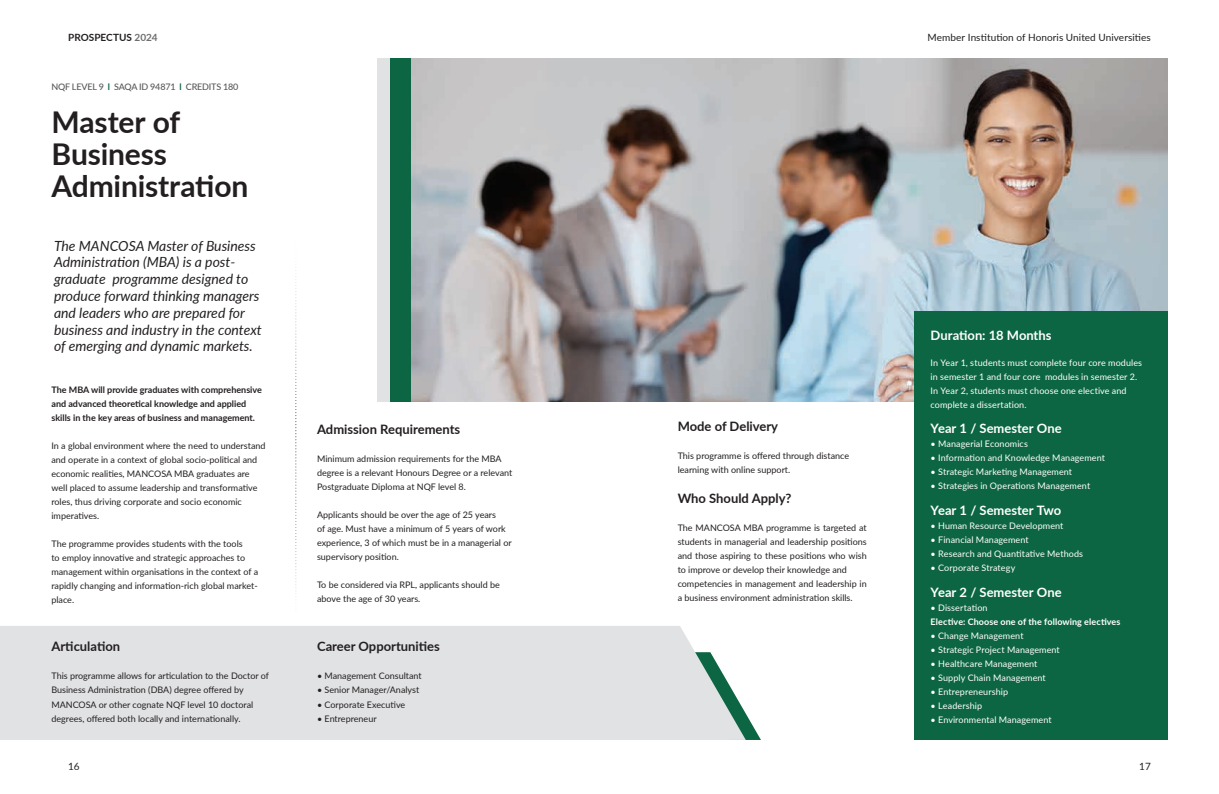
<style>
.page{position:relative;width:1219px;height:794px;background:#fff}
.page>*{position:absolute;margin:0;border:0;box-sizing:border-box;transform-origin:0 0}
.t1{font:700 30px/32px "Lato";letter-spacing:-.005em;color:#231f20}
.t2{font:italic 14px/16.8px "Lato";color:#231f20}
.t3{font:700 13px "Lato";color:#231f20}
.t4{font:700 13px "Lato";color:#fff}
.t5{font:10px "Lato";letter-spacing:.005em;color:#231f20}
.t6{font:700 10px "Lato";color:#231f20}
.t7{font:9px/14px "Lato";color:#231f20}
.t8{font:9px/14px "Lato";letter-spacing:.01em;color:#fff}
.t9{font:700 9px/14px "Lato";color:#231f20}
.t10{font:700 9px "Lato";letter-spacing:.01em;color:#fff}
.t11{font:500 9px "Lato";letter-spacing:-.02em;color:#57585a}
.s1{color:#6d6e71}
.s2{font-weight:700;color:#0d6643}
</style>
<div class="page">
<img style="left:411px;top:58px;width:757px;height:343px">
<div style="left:390px;top:58px;width:21px;height:343px;background:#0d6643"></div>
<div style="left:378px;top:58px;width:12px;height:343px;background:#e1e2e4"></div>
<svg style="left:746px;top:714px;width:15px;height:26px"></svg>
<div style="left:0;top:626px;width:746px;height:114px;background:#e1e2e4"></div>
<div style="left:914px;top:312px;width:254px;height:428px;background:#0d6643"></div>
<svg style="left:295px;top:270px;width:2px;height:324px"></svg>
<p class="t6" style="left:68px;top:32px;width:91px">PROSPECTUS <span class="s1">2024</span></p>
<p class="t5" style="left:928px;top:30px;width:225px">Member Institution of Honoris United Universities</p>
<p class="t11" style="left:51px;top:83px;width:189px">NQF LEVEL 9 <span class="s2">l</span> SAQA ID 94871 <span class="s2">l</span> CREDITS 180</p>
<h1 class="t1" style="left:51px;top:108px;width:198px">Master of<br>Business<br>Administration</h1>
<h2 class="t2" style="left:54px;top:238px;width:209px">The MANCOSA Master of Business Administration (MBA) is a post&shy;graduate programme designed to produce forward thinking managers and leaders who are prepared for business and industry in the context of emerging and dynamic markets.</h2>
<p class="t9" style="left:51px;top:383px;width:212px">The MBA will provide graduates with comprehensive and advanced theoretical knowledge and applied skills in the key areas of business and management.</p>
<p class="t7" style="left:51px;top:438px;width:216px">In a global environment where the need to understand and operate in a context of global socio-political and economic realities, MANCOSA MBA graduates are well placed to assume leadership and transformative roles, thus driving corporate and socio economic imperatives.</p>
<p class="t7" style="left:51px;top:536px;width:208px">The programme provides students with the tools<br>to employ innovative and strategic approaches to management within organisations in the context of a rapidly changing and information-rich global market&shy;place.</p>
<h3 class="t3" style="left:51px;top:637px;width:70px">Articulation</h3>
<p class="t7" style="left:51px;top:669px;width:219px">This programme allows for articulation to the Doctor of Business Administration (DBA) degree offered by MANCOSA or other cognate NQF level 10 doctoral degrees, offered both locally and internationally.</p>
<h3 class="t3" style="left:317px;top:424px;width:145px">Admission Requirements</h3>
<p class="t7" style="left:317px;top:451px;width:197px">Minimum admission requirements for the MBA degree is a relevant Honours Degree or a relevant<br>Postgraduate Diploma at NQF level 8.</p>
<p class="t7" style="left:317px;top:507px;width:196px">Applicants should be over the age of 25 years<br>of age. Must have a minimum of 5 years of work experience, 3 of which must be in a managerial or supervisory position.</p>
<p class="t7" style="left:317px;top:577px;width:184px">To be considered via RPL, applicants should be above the age of 30 years.</p>
<h3 class="t3" style="left:317px;top:637px;width:124px">Career Opportunities</h3>
<p class="t7" style="left:317px;top:669px;width:106px">• Management Consultant</p>
<p class="t7" style="left:317px;top:684px;width:104px">• Senior Manager/Analyst</p>
<p class="t7" style="left:317px;top:697px;width:90px">• Corporate Executive</p>
<p class="t7" style="left:317px;top:711px;width:61px">• Entrepreneur</p>
<h3 class="t3" style="left:678px;top:421px;width:102px">Mode of Delivery</h3>
<p class="t7" style="left:678px;top:448px;width:173px">This programme is offered through distance learning with online support.</p>
<h3 class="t3" style="left:678px;top:493px;width:115px">Who Should Apply?</h3>
<p class="t7" style="left:678px;top:520px;width:191px">The MANCOSA MBA programme is targeted at students in managerial and leadership positions and those aspiring to these positions who wish to improve or develop their knowledge and competencies in management and leadership in a business environment administration skills.</p>
<h3 class="t4" style="left:931px;top:325px;width:122px">Duration: 18 Months</h3>
<p class="t8" style="left:931px;top:355px;width:213px">In Year 1, students must complete four core modules in semester 1 and four core modules in semester 2.<br>In Year 2, students must choose one elective and complete a dissertation.</p>
<h3 class="t4" style="left:931px;top:423px;width:133px">Year 1 / Semester One</h3>
<p class="t8" style="left:931px;top:437px;width:99px">• Managerial Economics</p>
<p class="t8" style="left:931px;top:451px;width:176px">• Information and Knowledge Management</p>
<p class="t8" style="left:931px;top:465px;width:143px">• Strategic Marketing Management</p>
<p class="t8" style="left:931px;top:479px;width:161px">• Strategies in Operations Management</p>
<h3 class="t4" style="left:931px;top:505px;width:132px">Year 1 / Semester Two</h3>
<p class="t8" style="left:931px;top:518px;width:134px">• Human Resource Development</p>
<p class="t8" style="left:931px;top:532px;width:100px">• Financial Management</p>
<p class="t8" style="left:931px;top:546px;width:154px">• Research and Quantitative Methods</p>
<p class="t8" style="left:931px;top:561px;width:86px">• Corporate Strategy</p>
<h3 class="t4" style="left:931px;top:587px;width:133px">Year 2 / Semester One</h3>
<p class="t8" style="left:931px;top:600px;width:58px">• Dissertation</p>
<p class="t10" style="left:931px;top:614px;width:191px">Elective: Choose one of the following electives</p>
<p class="t8" style="left:931px;top:628px;width:94px">• Change Management</p>
<p class="t8" style="left:931px;top:642px;width:131px">• Strategic Project Management</p>
<p class="t8" style="left:931px;top:656px;width:108px">• Healthcare Management</p>
<p class="t8" style="left:931px;top:670px;width:117px">• Supply Chain Management</p>
<p class="t8" style="left:931px;top:684px;width:79px">• Entrepreneurship</p>
<p class="t8" style="left:931px;top:698px;width:53px">• Leadership</p>
<p class="t8" style="left:931px;top:712px;width:122px">• Environmental Management</p>
<p class="t5" style="left:68px;top:762px;width:13px">16</p>
<p class="t5" style="left:1139px;top:759px;width:13px">17</p>
</div>
